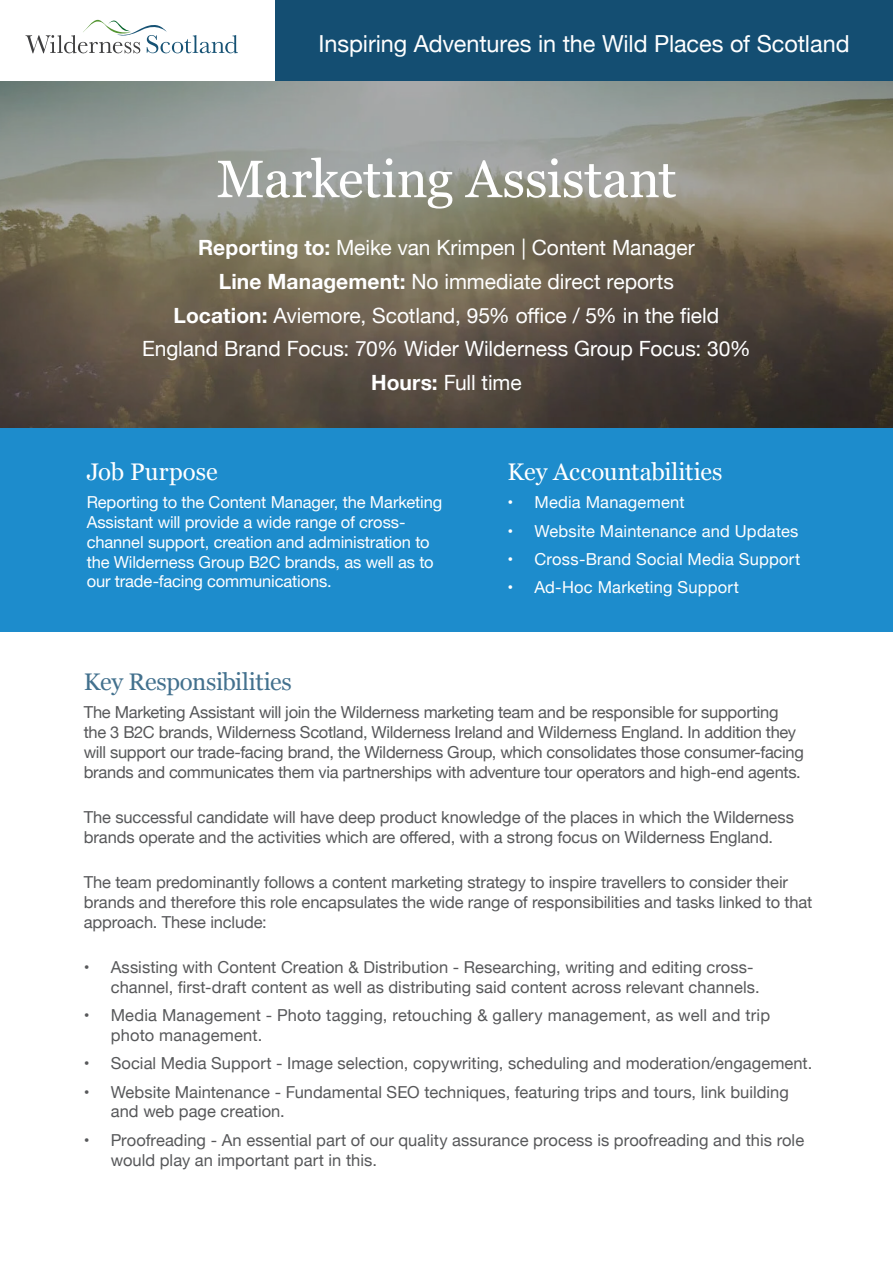
<style>
.page{position:relative;width:893px;height:1263px;background:#fff}
.page>*{position:absolute;margin:0;border:0;box-sizing:border-box;transform-origin:0 0}
.t1{font:52.5px "Georgia";letter-spacing:-.005em;color:#fff}
.t2{font:24px "Georgia";color:#fff}
.t3{font:24px "Georgia";letter-spacing:-.015em;color:#43718e}
.t4{font:23.4px "Helvetica Neue";letter-spacing:-.005em;color:#fff}
.t5{font:21px "Helvetica Neue";color:#fff}
.t6{font:16.5px/19.8px "Helvetica Neue";letter-spacing:-.005em;color:#57585a}
.t7{font:16.5px/19.8px "Helvetica Neue";letter-spacing:-.005em;color:#fff}
.t8{font:16.5px "Helvetica Neue";letter-spacing:.015em;color:#fff}
.s1{font-weight:700}
</style>
<div class="page">
<div style="left:0;top:427px;width:893px;height:204px;background:#1d8ccc"></div>
<svg style="left:0;top:81px;width:893px;height:346px;background:#746f63"></svg>
<div style="left:275px;top:0;width:618px;height:81px;background:#144e72"></div>
<svg style="left:26px;top:20px;width:212px;height:33px"></svg>
<p class="t4" style="left:318px;top:26px;width:533px">Inspiring Adventures in the Wild Places of Scotland</p>
<p class="t1" style="left:216px;top:141px;width:461px">Marketing Assistant</p>
<p class="t5" style="left:198px;top:232px;width:498px"><span class="s1">Reporting to:</span> Meike van Krimpen | Content Manager</p>
<p class="t5" style="left:219px;top:266px;width:456px"><span class="s1">Line Management:</span> No immediate direct reports</p>
<p class="t5" style="left:174px;top:300px;width:547px"><span class="s1">Location:</span> Aviemore, Scotland, 95% office / 5% in the field</p>
<p class="t5" style="left:142px;top:334px;width:610px">England Brand Focus: 70% Wider Wilderness Group Focus: 30%</p>
<p class="t5" style="left:371px;top:367px;width:152px"><span class="s1">Hours:</span> Full time</p>
<p class="t2" style="left:87px;top:454px;width:132px">Job Purpose</p>
<p class="t7" style="left:87px;top:493px;width:357px">Reporting to the Content Manager, the Marketing Assistant will provide a wide range of cross&shy;channel support, creation and administration to the Wilderness Group B2C brands, as well as to our trade-facing communications.</p>
<p class="t2" style="left:507px;top:454px;width:216px">Key Accountabilities</p>
<p class="t7" style="left:507px;top:493px;width:179px">• Media Management</p>
<p class="t7" style="left:507px;top:522px;width:293px">• Website Maintenance and Updates</p>
<p class="t8" style="left:507px;top:547px;width:294px">• Cross-Brand Social Media Support</p>
<p class="t8" style="left:507px;top:575px;width:233px">• Ad-Hoc Marketing Support</p>
<p class="t3" style="left:84px;top:664px;width:210px">Key Responsibilities</p>
<p class="t6" style="left:84px;top:703px;width:722px">The Marketing Assistant will join the Wilderness marketing team and be responsible for supporting the 3 B2C brands, Wilderness Scotland, Wilderness Ireland and Wilderness England. In addition they will support our trade-facing brand, the Wilderness Group, which consolidates those consumer-facing brands and communicates them via partnerships with adventure tour operators and high-end agents.</p>
<p class="t6" style="left:84px;top:808px;width:712px">The successful candidate will have deep product knowledge of the places in which the Wilderness brands operate and the activities which are offered, with a strong focus on Wilderness England.</p>
<p class="t6" style="left:84px;top:873px;width:730px">The team predominantly follows a content marketing strategy to inspire travellers to consider their brands and therefore this role encapsulates the wide range of responsibilities and tasks linked to that approach. These include:</p>
<p class="t6" style="left:111px;top:958px;width:650px;text-indent:-27px">• Assisting with Content Creation &amp; Distribution - Researching, writing and editing cross&shy;channel, first-draft content as well as distributing said content across relevant channels.</p>
<p class="t6" style="left:111px;top:1006px;width:661px;text-indent:-27px">• Media Management - Photo tagging, retouching &amp; gallery management, as well and trip photo management.</p>
<p class="t6" style="left:84px;top:1054px;width:730px">• Social Media Support - Image selection, copywriting, scheduling and moderation/engagement.</p>
<p class="t6" style="left:111px;top:1083px;width:680px;text-indent:-27px">• Website Maintenance - Fundamental SEO techniques, featuring trips and tours, link building and web page creation.</p>
<p class="t6" style="left:111px;top:1131px;width:695px;text-indent:-27px">• Proofreading - An essential part of our quality assurance process is proofreading and this role would play an important part in this.</p>
</div>
